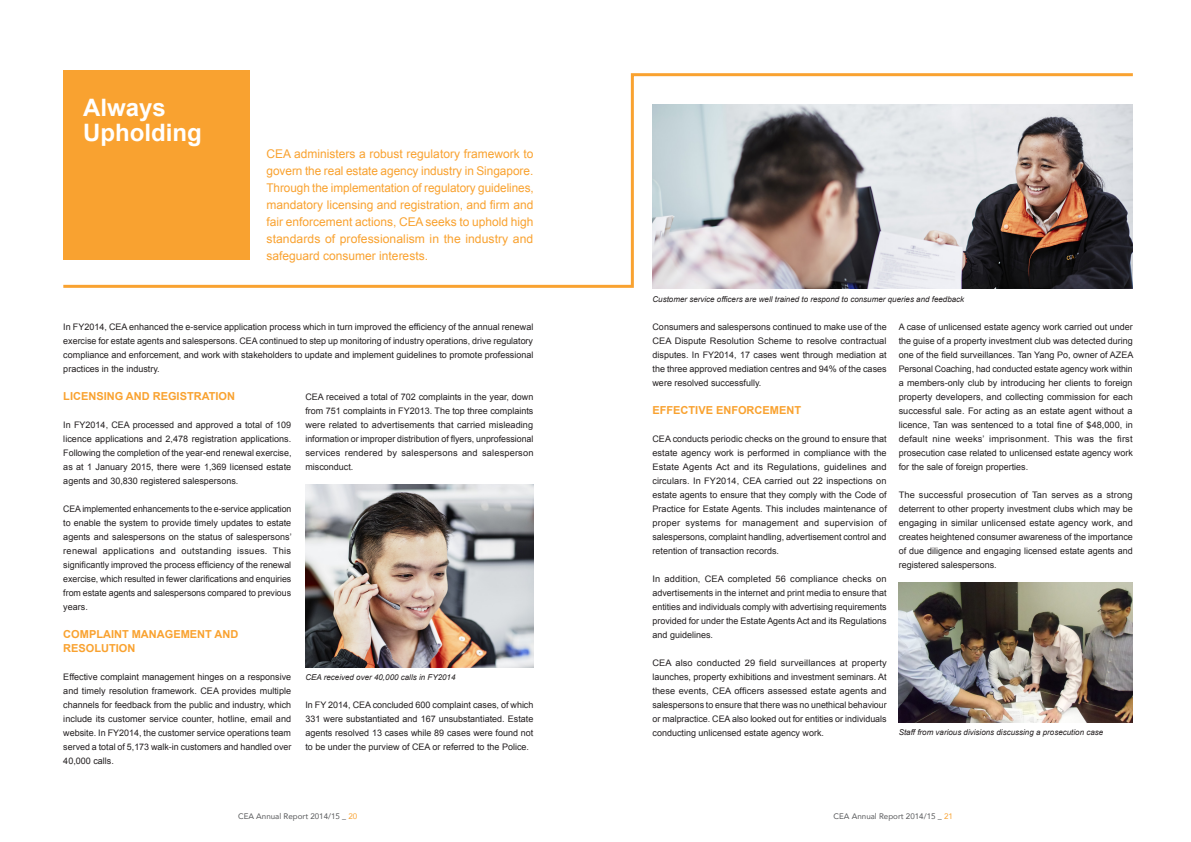
<style>
.page{position:relative;width:1191px;height:842px;background:#fff}
.page>*{position:absolute;margin:0;border:0;box-sizing:border-box;transform-origin:0 0}
.t1{font:700 24px/25px "Arial";color:#fff}
.t2{font:12px/17px "Arial";color:#f9a230;text-align:justify}
.t3{font:700 11px/14px "Arial";color:#f9a230}
.t4{font:9px/14px "Arial";color:#231f20;text-align:justify}
.t5{font:italic 8px "Arial";color:#231f20}
.t6{font:8px "Avenir";color:#57585a}
.s1{color:#f9a230}
</style>
<div class="page">
<svg style="left:63px;top:72px;width:1070px;height:217px"></svg>
<img style="left:305px;top:484px;width:228px;height:183px">
<img style="left:652px;top:105px;width:480px;height:183px">
<img style="left:898px;top:582px;width:234px;height:140px">
<h1 class="t1" style="left:83px;top:95px;width:120px">Always<br>Upholding</h1>
<p class="t2" style="left:266px;top:145px;width:269px">CEA administers a robust regulatory framework to govern the real estate agency industry in Singapore.<br>Through the implementation of regulatory guidelines, mandatory licensing and registration, and firm and fair enforcement actions, CEA seeks to uphold high standards of professionalism in the industry and safeguard consumer interests.</p>
<p class="t4" style="left:63px;top:320px;width:471px">In FY2014, CEA enhanced the e-service application process which in turn improved the efficiency of the annual renewal exercise for estate agents and salespersons. CEA continued to step up monitoring of industry operations, drive regulatory compliance and enforcement, and work with stakeholders to update and implement guidelines to promote professional practices in the industry.</p>
<p class="t3" style="left:63px;top:389px;width:173px">LICENSING AND REGISTRATION</p>
<p class="t4" style="left:63px;top:418px;width:230px">In FY2014, CEA processed and approved a total of 109 licence applications and 2,478 registration applications.<br>Following the completion of the year-end renewal exercise, as at 1 January 2015, there were 1,369 licensed estate agents and 30,830 registered salespersons.</p>
<p class="t4" style="left:63px;top:502px;width:230px">CEA implemented enhancements to the e-service application to enable the system to provide timely updates to estate agents and salespersons on the status of salespersons’ renewal applications and outstanding issues. This significantly improved the process efficiency of the renewal exercise, which resulted in fewer clarifications and enquiries from estate agents and salespersons compared to previous years.</p>
<p class="t3" style="left:63px;top:627px;width:176px">COMPLAINT MANAGEMENT AND<br>RESOLUTION</p>
<p class="t4" style="left:63px;top:670px;width:229px">Effective complaint management hinges on a responsive and timely resolution framework. CEA provides multiple channels for feedback from the public and industry, which include its customer service counter, hotline, email and website. In FY2014, the customer service operations team served a total of 5,173 walk-in customers and handled over 40,000 calls.</p>
<p class="t4" style="left:305px;top:390px;width:229px">CEA received a total of 702 complaints in the year, down from 751 complaints in FY2013. The top three complaints were related to advertisements that carried misleading information or improper distribution of flyers, unprofessional services rendered by salespersons and salesperson misconduct.</p>
<p class="t5" style="left:305px;top:673px;width:151px">CEA received over 40,000 calls in FY2014</p>
<p class="t4" style="left:305px;top:698px;width:229px">In FY 2014, CEA concluded 600 complaint cases, of which 331 were substantiated and 167 unsubstantiated. Estate agents resolved 13 cases while 89 cases were found not to be under the purview of CEA or referred to the Police.</p>
<p class="t5" style="left:652px;top:295px;width:313px">Customer service officers are well trained to respond to consumer queries and feedback</p>
<p class="t4" style="left:652px;top:320px;width:236px">Consumers and salespersons continued to make use of the CEA Dispute Resolution Scheme to resolve contractual disputes. In FY2014, 17 cases went through mediation at the three approved mediation centres and 94% of the cases were resolved successfully.</p>
<p class="t3" style="left:652px;top:403px;width:150px">EFFECTIVE ENFORCEMENT</p>
<p class="t4" style="left:652px;top:432px;width:236px">CEA conducts periodic checks on the ground to ensure that estate agency work is performed in compliance with the Estate Agents Act and its Regulations, guidelines and circulars. In FY2014, CEA carried out 22 inspections on estate agents to ensure that they comply with the Code of Practice for Estate Agents. This includes maintenance of proper systems for management and supervision of salespersons, complaint handling, advertisement control and retention of transaction records.</p>
<p class="t4" style="left:652px;top:572px;width:236px">In addition, CEA completed 56 compliance checks on advertisements in the internet and print media to ensure that entities and individuals comply with advertising requirements provided for under the Estate Agents Act and its Regulations and guidelines.</p>
<p class="t4" style="left:652px;top:656px;width:236px">CEA also conducted 29 field surveillances at property launches, property exhibitions and investment seminars. At these events, CEA officers assessed estate agents and salespersons to ensure that there was no unethical behaviour or malpractice. CEA also looked out for entities or individuals conducting unlicensed estate agency work.</p>
<p class="t4" style="left:898px;top:320px;width:236px">A case of unlicensed estate agency work carried out under the guise of a property investment club was detected during one of the field surveillances. Tan Yang Po, owner of AZEA Personal Coaching, had conducted estate agency work within a members-only club by introducing her clients to foreign property developers, and collecting commission for each successful sale. For acting as an estate agent without a licence, Tan was sentenced to a total fine of $48,000, in default nine weeks’ imprisonment. This was the first prosecution case related to unlicensed estate agency work for the sale of foreign properties.</p>
<p class="t4" style="left:898px;top:488px;width:236px">The successful prosecution of Tan serves as a strong deterrent to other property investment clubs which may be engaging in similar unlicensed estate agency work, and creates heightened consumer awareness of the importance of due diligence and engaging licensed estate agents and registered salespersons.</p>
<p class="t5" style="left:898px;top:728px;width:206px">Staff from various divisions discussing a prosecution case</p>
<p class="t6" style="left:238px;top:811px;width:121px">CEA Annual Report 2014/15 _ <span class="s1">20</span></p>
<p class="t6" style="left:833px;top:811px;width:121px">CEA Annual Report 2014/15 _ <span class="s1">21</span></p>
</div>
